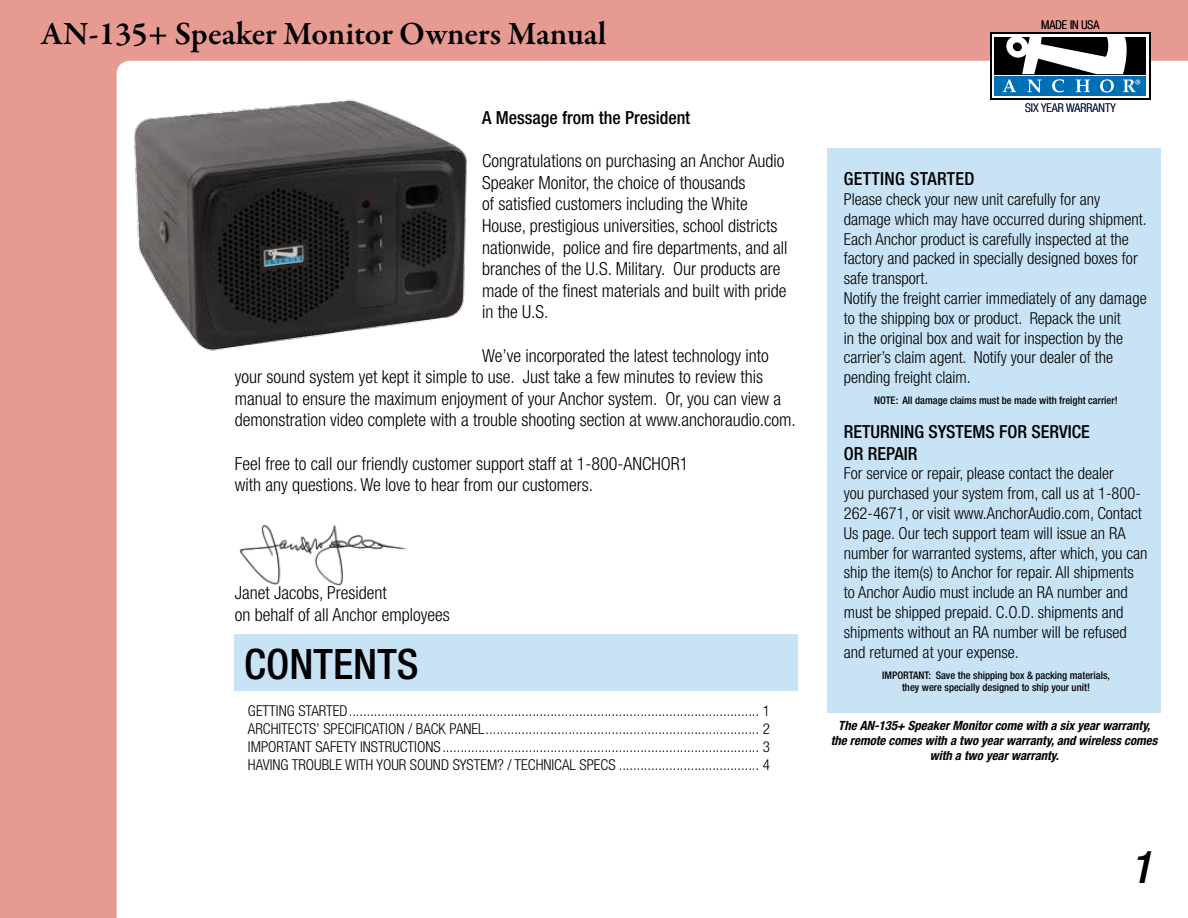
<style>
.page{position:relative;width:1188px;height:918px;background:#e79a92}
.page>*{position:absolute;margin:0;border:0;box-sizing:border-box;transform-origin:0 0}
.t1{font:italic 500 condensed 45px "Helvetica Neue";color:#000}
.t2{font:500 condensed 42px "Helvetica Neue";color:#000}
.t3{font:600 33px "Garamond Premr Pro";letter-spacing:-.005em;color:#000}
.t4{font:300 condensed 18px/21.6px "Helvetica Neue";color:#000}
.t5{font:500 condensed 18px/21.6px "Helvetica Neue";color:#000}
.t6{font:500 condensed 18px "Helvetica Neue";letter-spacing:.02em;color:#000}
.t7{font:300 condensed 16.5px/19.8px "Helvetica Neue";color:#000}
.t8{font:300 condensed 15px/18px "Helvetica Neue";color:#000;text-align:justify}
.t9{font:italic 700 condensed 12.75px/15.3px "Helvetica Neue";color:#000;text-align:center}
.t10{font:300 condensed 12px "Helvetica Neue";color:#101e60}
.t11{font:300 condensed 12px "Helvetica Neue";color:#000}
.t12{font:500 condensed 10.5px/12.6px "Helvetica Neue";color:#000;text-align:center}
</style>
<div class="page">
<div style="left:117px;top:61px;width:1071px;height:857px;background:#fff"></div>
<div style="left:990px;top:33px;width:161px;height:67px;background:#000"></div>
<svg style="left:992px;top:34px;width:157px;height:1px"></svg>
<div style="left:992px;top:35px;width:157px;height:63px;background:#fff"></div>
<div style="left:994px;top:37px;width:152px;height:37px;background:#000"></div>
<div style="left:994px;top:76px;width:152px;height:20px;background:#0070b6"></div>
<svg style="left:1003px;top:37px;width:137px;height:56px"></svg>
<div style="left:234px;top:635px;width:564px;height:259px;background:#fff"></div>
<div style="left:235px;top:634px;width:563px;height:56px;background:#c9e3f6"></div>
<div style="left:827px;top:148px;width:334px;height:564px;background:#c9e3f6"></div>
<img style="left:238px;top:523px;width:173px;height:62px">
<img style="left:117px;top:88px;width:365px;height:270px">
<h3 class="t3" style="left:41px;top:13px;width:567px">AN-135+ Speaker Monitor Owners Manual</h3>
<p class="t11" style="left:1041px;top:18px;width:60px">MADE IN USA</p>
<p class="t5" style="left:482px;top:107px;width:210px">A Message from the President</p>
<p class="t4" style="left:482px;top:150px;width:307px">Congratulations on purchasing an Anchor Audio Speaker Monitor, the choice of thousands<br>of satisfied customers including the White House, prestigious universities, school districts nationwide, police and fire departments, and all branches of the U.S. Military. Our products are made of the finest materials and built with pride in the U.S.</p>
<p class="t4" style="left:235px;top:344px;width:562px;text-indent:247px">We’ve incorporated the latest technology into your sound system yet kept it simple to use. Just take a few minutes to review this manual to ensure the maximum enjoyment of your Anchor system. Or, you can view a demonstration video complete with a trouble shooting section at www.anchoraudio.com.</p>
<p class="t4" style="left:235px;top:452px;width:455px">Feel free to call our friendly customer support staff at 1-800-ANCHOR1 with any questions. We love to hear from our customers.</p>
<p class="t4" style="left:235px;top:582px;width:216px">Janet Jacobs, President<br>on behalf of all Anchor employees</p>
<h2 class="t2" style="left:244px;top:639px;width:176px">CONTENTS</h2>
<p class="t8" style="left:248px;top:702px;width:524px">GETTING STARTED.................................................................................................................. 1<br>ARCHITECTS’ SPECIFICATION / BACK PANEL............................................................................ 2<br>IMPORTANT SAFETY INSTRUCTIONS........................................................................................ 3<br>HAVING TROUBLE WITH YOUR SOUND SYSTEM? / TECHNICAL SPECS ....................................... 4</p>
<p class="t10" style="left:1025px;top:100px;width:92px">SIX YEAR WARRANTY</p>
<p class="t6" style="left:844px;top:168px;width:132px">GETTING STARTED</p>
<p class="t7" style="left:844px;top:189px;width:305px">Please check your new unit carefully for any damage which may have occurred during shipment.<br>Each Anchor product is carefully inspected at the factory and packed in specially designed boxes for safe transport.<br>Notify the freight carrier immediately of any damage to the shipping box or product. Repack the unit<br>in the original box and wait for inspection by the carrier’s claim agent. Notify your dealer of the pending freight claim.</p>
<p class="t12" style="left:874px;top:394px;width:245px">NOTE: All damage claims must be made with freight carrier!</p>
<p class="t5" style="left:844px;top:421px;width:247px">RETURNING SYSTEMS FOR SERVICE<br>OR REPAIR</p>
<p class="t7" style="left:844px;top:464px;width:305px">For service or repair, please contact the dealer<br>you purchased your system from, call us at 1-800- 262-4671, or visit www.AnchorAudio.com, Contact Us page. Our tech support team will issue an RA number for warranted systems, after which, you can ship the item(s) to Anchor for repair. All shipments to Anchor Audio must include an RA number and must be shipped prepaid. C.O.D. shipments and shipments without an RA number will be refused and returned at your expense.</p>
<p class="t12" style="left:882px;top:669px;width:229px">IMPORTANT: Save the shipping box &amp; packing materials, they were specially designed to ship your unit!</p>
<p class="t9" style="left:831px;top:717px;width:328px">The AN-135+ Speaker Monitor come with a six year warranty, the remote comes with a two year warranty, and wireless comes with a two year warranty.</p>
<h1 class="t1" style="left:1130px;top:840px;width:23px">1</h1>
</div>
